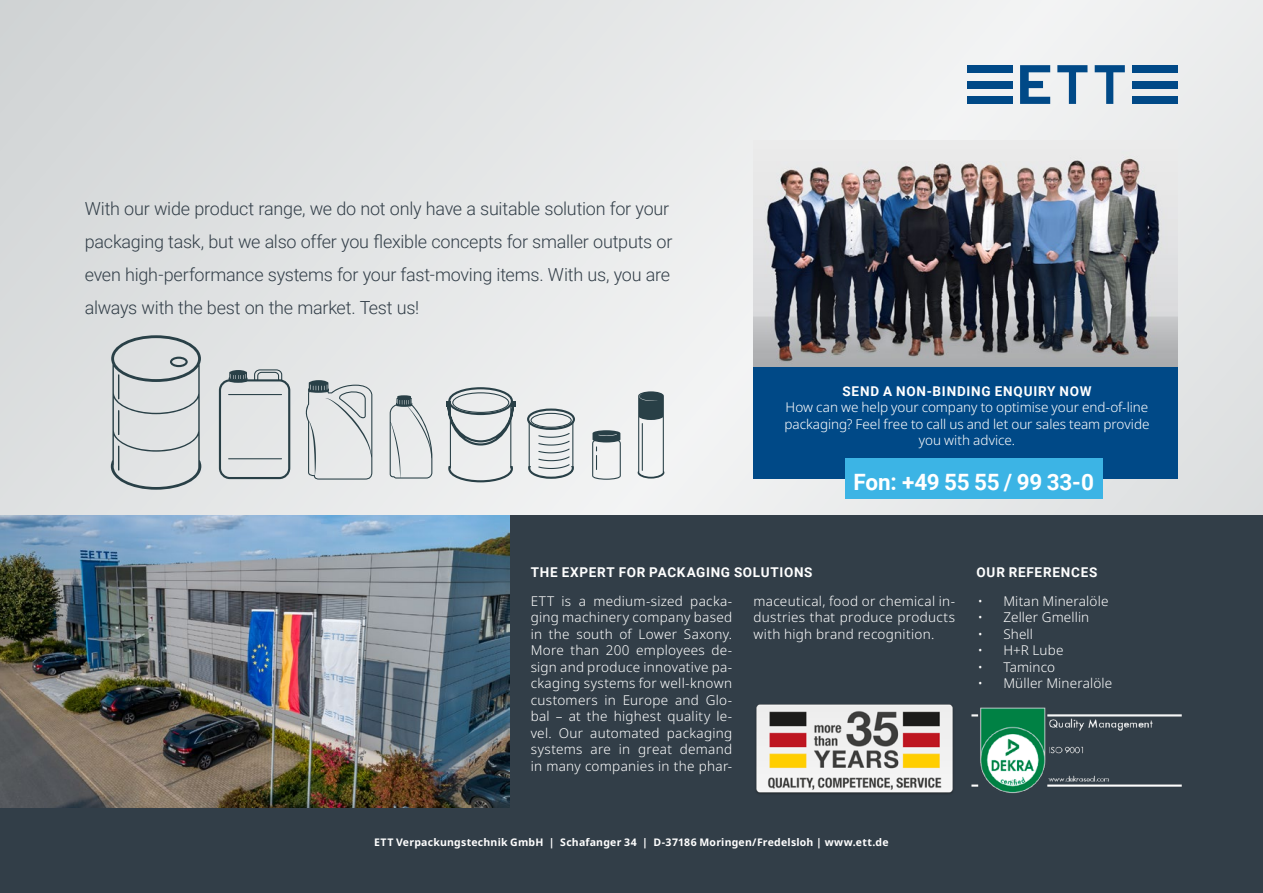
<style>
.page{position:relative;width:1263px;height:893px;background:#fff}
.page>*{position:absolute;margin:0;border:0;box-sizing:border-box;transform-origin:0 0}
.t1{font:700 22.5px "Roboto";letter-spacing:-.01em;color:#fff}
.t2{font:300 18px/33px "Roboto";letter-spacing:-.015em;color:#323e48}
.t3{font:300 13.5px/16.5px "Noto Sans";letter-spacing:.01em;color:#fff;text-align:justify}
.t4{font:700 13.5px "Roboto";letter-spacing:.055em;color:#fff}
.t5{font:700 10.5px "Noto Sans";letter-spacing:.02em;color:#fff}
</style>
<div class="page">
<div style="left:0;top:0;width:1263px;height:893px;background:linear-gradient(to right,#dddfdf,#eef0f1)"></div>
<div style="left:967px;top:97px;width:46px;height:7px;background:#004987"></div>
<div style="left:1132px;top:97px;width:46px;height:7px;background:#004987"></div>
<svg style="left:1095px;top:65px;width:30px;height:39px"></svg>
<svg style="left:1057px;top:65px;width:30px;height:39px"></svg>
<svg style="left:1020px;top:65px;width:30px;height:39px"></svg>
<div style="left:967px;top:65px;width:46px;height:7px;background:#004987"></div>
<div style="left:967px;top:81px;width:46px;height:7px;background:#004987"></div>
<div style="left:1132px;top:65px;width:46px;height:7px;background:#004987"></div>
<div style="left:1132px;top:81px;width:46px;height:7px;background:#004987"></div>
<div style="left:0;top:516px;width:1263px;height:377px;background:#323e48"></div>
<div style="left:753px;top:367px;width:425px;height:111px;background:#004987"></div>
<div style="left:845px;top:458px;width:257px;height:41px;background:#3cb4e5"></div>
<img style="left:0;top:516px;width:509px;height:292px">
<img style="left:753px;top:140px;width:425px;height:227px">
<svg style="left:390px;top:395px;width:42px;height:84px;background:#d2d6d8"></svg>
<svg style="left:111px;top:335px;width:90px;height:155px;background:#ccd1d2"></svg>
<svg style="left:303px;top:380px;width:69px;height:100px;background:#d2d6d7"></svg>
<svg style="left:592px;top:430px;width:29px;height:50px"></svg>
<hr style="left:510px;top:404px;width:1px;height:64px;background:#294047">
<hr style="left:450px;top:404px;width:1px;height:64px;background:#294047">
<svg style="left:448px;top:466px;width:65px;height:16px"></svg>
<svg style="left:446px;top:387px;width:69px;height:60px;background:#c0c6c8"></svg>
<svg style="left:527px;top:408px;width:48px;height:71px"></svg>
<svg style="left:218px;top:369px;width:73px;height:111px;background:#ced3d4"></svg>
<svg style="left:229px;top:379px;width:18px;height:4px"></svg>
<hr style="left:229px;top:394px;width:53px;height:1px;background:#294047">
<hr style="left:229px;top:458px;width:53px;height:1px;background:#294047">
<svg style="left:638px;top:391px;width:26px;height:88px"></svg>
<img style="left:756px;top:704px;width:197px;height:90px">
<img style="left:971px;top:707px;width:211px;height:87px">
<p class="t2" style="left:85px;top:191px;width:589px">With our wide product range, we do not only have a suitable solution for your packaging task, but we also offer you flexible concepts for smaller outputs or even high-performance systems for your fast-moving items. With us, you are always with the best on the market. Test us!</p>
<p class="t4" style="left:842px;top:381px;width:251px">SEND A NON-BINDING ENQUIRY NOW</p>
<p class="t3" style="left:784px;top:399px;width:367px;text-align:center">How can we help your company to optimise your end-of-line packaging? Feel free to call us and let our sales team provide you with advice.</p>
<h1 class="t1" style="left:853px;top:466px;width:242px">Fon: +49 55 55 / 99 33-0</h1>
<p class="t4" style="left:531px;top:562px;width:283px">THE EXPERT FOR PACKAGING SOLUTIONS</p>
<p class="t3" style="left:531px;top:593px;width:203px">ETT is a medium-sized packa&shy;ging machinery company based in the south of Lower Saxony.<br>More than 200 employees de&shy;sign and produce innovative pa&shy;ckaging systems for well-known customers in Europe and Glo&shy;bal – at the highest quality le&shy;vel. Our automated packaging systems are in great demand in many companies in the phar-</p>
<p class="t3" style="left:753px;top:593px;width:203px">maceutical, food or chemical in&shy;dustries that produce products with high brand recognition.</p>
<p class="t4" style="left:976px;top:562px;width:122px">OUR REFERENCES</p>
<p class="t3" style="left:978px;top:593px;width:132px">• Mitan Mineralöle</p>
<p class="t3" style="left:978px;top:609px;width:113px">• Zeller Gmellin</p>
<p class="t3" style="left:978px;top:626px;width:57px">• Shell</p>
<p class="t3" style="left:978px;top:642px;width:87px">• H+R Lube</p>
<p class="t3" style="left:978px;top:659px;width:79px">• Taminco</p>
<p class="t3" style="left:978px;top:675px;width:136px">• Müller Mineralöle</p>
<p class="t5" style="left:374px;top:835px;width:516px">ETT Verpackungstechnik GmbH | Schafanger 34 | D-37186 Moringen/Fredelsloh | www.ett.de</p>
</div>
